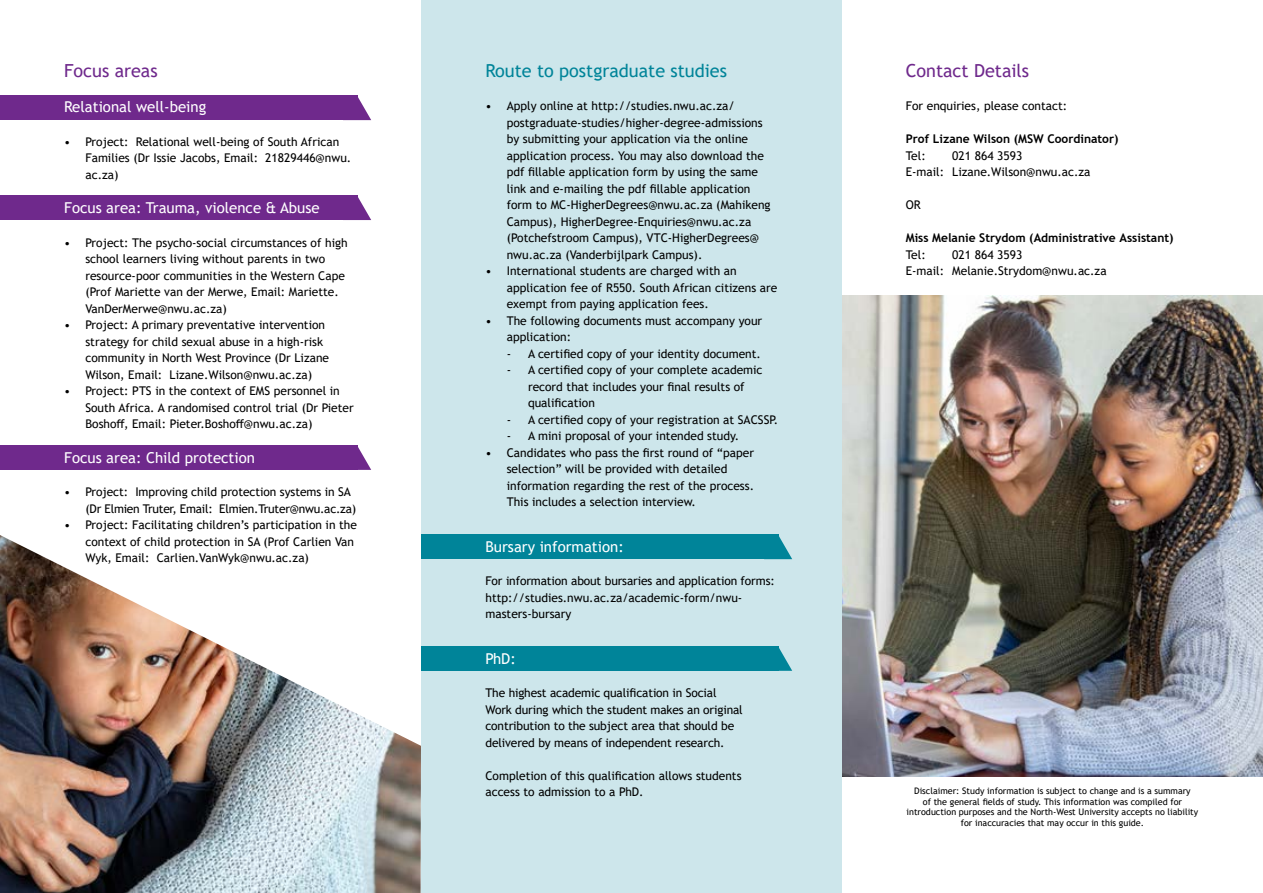
<style>
.page{position:relative;width:1263px;height:893px;background:#fff}
.page>*{position:absolute;margin:0;border:0;box-sizing:border-box;transform-origin:0 0}
.t1{font:18px "Trebuchet MS";color:#008499}
.t2{font:18px "Trebuchet MS";color:#6f298c}
.t3{font:15px "Trebuchet MS";color:#fff}
.t4{font:12px/16.5px "Trebuchet MS";color:#000}
.t5{font:700 12px "Trebuchet MS";color:#000}
.t6{font:9px/10.8px "Trebuchet MS";color:#000;text-align:center}
</style>
<div class="page">
<div style="left:421px;top:0;width:421px;height:893px;background:#cde6eb"></div>
<div style="left:421px;top:646px;width:357px;height:25px;background:#008499"></div>
<svg style="left:778px;top:646px;width:14px;height:25px"></svg>
<div style="left:0;top:445px;width:357px;height:25px;background:#6f298c"></div>
<svg style="left:357px;top:445px;width:14px;height:25px"></svg>
<div style="left:0;top:196px;width:357px;height:24px;background:#6f298c"></div>
<svg style="left:357px;top:196px;width:14px;height:24px"></svg>
<div style="left:0;top:96px;width:357px;height:24px;background:#6f298c"></div>
<svg style="left:357px;top:96px;width:14px;height:24px"></svg>
<img style="left:842px;top:296px;width:421px;height:480px">
<div style="left:421px;top:535px;width:357px;height:24px;background:#008499"></div>
<svg style="left:778px;top:535px;width:14px;height:24px"></svg>
<img style="left:0;top:535px;width:421px;height:358px">
<h1 class="t2" style="left:64px;top:59px;width:95px">Focus areas</h1>
<p class="t3" style="left:64px;top:97px;width:144px">Relational well-being</p>
<p class="t4" style="left:85px;top:133px;width:267px;text-indent:-21px">• Project: Relational well-being of South African<br>Families (Dr Issie Jacobs, Email: 21829446@nwu. ac.za)</p>
<p class="t3" style="left:64px;top:198px;width:257px">Focus area: Trauma, violence &amp; Abuse</p>
<p class="t4" style="left:85px;top:234px;width:264px;text-indent:-21px">• Project: The psycho-social circumstances of high school learners living without parents in two resource-poor communities in the Western Cape (Prof Mariette van der Merwe, Email: Mariette.<br>VanDerMerwe@nwu.ac.za)</p>
<p class="t4" style="left:85px;top:316px;width:245px;text-indent:-21px">• Project: A primary preventative intervention strategy for child sexual abuse in a high-risk community in North West Province (Dr Lizane Wilson, Email: Lizane.Wilson@nwu.ac.za)</p>
<p class="t4" style="left:85px;top:382px;width:270px;text-indent:-21px">• Project: PTS in the context of EMS personnel in<br>South Africa. A randomised control trial (Dr Pieter<br>Boshoff, Email: Pieter.Boshoff@nwu.ac.za)</p>
<p class="t3" style="left:64px;top:448px;width:192px">Focus area: Child protection</p>
<p class="t4" style="left:85px;top:483px;width:272px;text-indent:-21px">• Project: Improving child protection systems in SA (Dr Elmien Truter, Email: Elmien.Truter@nwu.ac.za)</p>
<p class="t4" style="left:85px;top:516px;width:273px;text-indent:-21px">• Project: Facilitating children’s participation in the context of child protection in SA (Prof Carlien Van<br>Wyk, Email: Carlien.VanWyk@nwu.ac.za)</p>
<h1 class="t1" style="left:485px;top:59px;width:243px">Route to postgraduate studies</h1>
<p class="t4" style="left:507px;top:97px;width:265px;text-indent:-21px">• Apply online at http://studies.nwu.ac.za/ postgraduate-studies/higher-degree-admissions by submitting your application via the online application process. You may also download the pdf fillable application form by using the same link and e-mailing the pdf fillable application form to MC-HigherDegrees@nwu.ac.za (Mahikeng Campus), HigherDegree-Enquiries@nwu.ac.za (Potchefstroom Campus), VTC-HigherDegrees@ nwu.ac.za (Vanderbijlpark Campus).</p>
<p class="t4" style="left:507px;top:262px;width:272px;text-indent:-21px">• International students are charged with an application fee of R550. South African citizens are exempt from paying application fees.</p>
<p class="t4" style="left:507px;top:312px;width:257px;text-indent:-21px">• The following documents must accompany your application:</p>
<p class="t4" style="left:507px;top:345px;width:256px">- A certified copy of your identity document.</p>
<p class="t4" style="left:528px;top:361px;width:236px;text-indent:-21px">- A certified copy of your complete academic record that includes your final results of qualification</p>
<p class="t4" style="left:507px;top:411px;width:273px">- A certified copy of your registration at SACSSP.</p>
<p class="t4" style="left:507px;top:427px;width:234px">- A mini proposal of your intended study.</p>
<p class="t4" style="left:507px;top:444px;width:249px;text-indent:-21px">• Candidates who pass the first round of “paper selection” will be provided with detailed information regarding the rest of the process.<br>This includes a selection interview.</p>
<p class="t3" style="left:485px;top:537px;width:140px">Bursary information:</p>
<p class="t4" style="left:485px;top:572px;width:291px">For information about bursaries and application forms: http://studies.nwu.ac.za/academic-form/nwu&shy;masters-bursary</p>
<p class="t3" style="left:485px;top:649px;width:32px">PhD:</p>
<p class="t4" style="left:485px;top:684px;width:259px">The highest academic qualification in Social Work during which the student makes an original contribution to the subject area that should be delivered by means of independent research.</p>
<p class="t4" style="left:485px;top:767px;width:258px">Completion of this qualification allows students access to admission to a PhD.</p>
<h1 class="t2" style="left:906px;top:59px;width:125px">Contact Details</h1>
<p class="t4" style="left:906px;top:97px;width:163px">For enquiries, please contact:</p>
<p class="t5" style="left:906px;top:131px;width:214px">Prof Lizane Wilson (MSW Coordinator)</p>
<p class="t4" style="left:906px;top:147px;width:21px">Tel:</p>
<p class="t4" style="left:906px;top:147px;width:186px;text-indent:47px">021 864 3593<br>E-mail: Lizane.Wilson@nwu.ac.za</p>
<p class="t4" style="left:906px;top:196px;width:17px">OR</p>
<p class="t5" style="left:906px;top:230px;width:269px">Miss Melanie Strydom (Administrative Assistant)</p>
<p class="t4" style="left:906px;top:246px;width:21px">Tel:</p>
<p class="t4" style="left:906px;top:246px;width:202px;text-indent:47px">021 864 3593<br>E-mail: Melanie.Strydom@nwu.ac.za</p>
<p class="t6" style="left:906px;top:785px;width:293px">Disclaimer: Study information is subject to change and is a summary<br>of the general fields of study. This information was compiled for introduction purposes and the North-West University accepts no liability for inaccuracies that may occur in this guide.</p>
</div>
